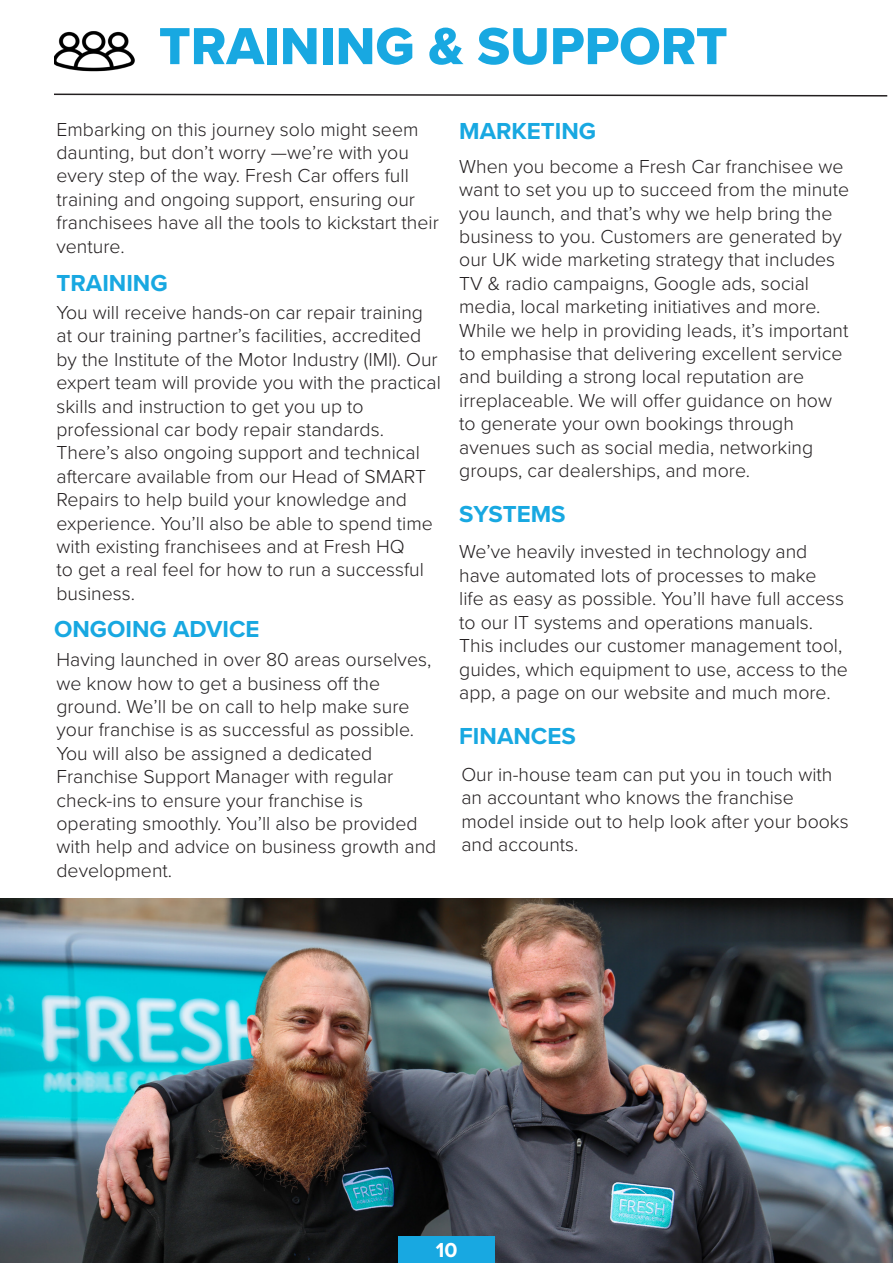
<style>
.page{position:relative;width:893px;height:1263px;background:#fff}
.page>*{position:absolute;margin:0;border:0;box-sizing:border-box;transform-origin:0 0}
.t1{font:54px "Proxima Nova Extrabld";color:#18a8e1}
.t2{font:700 24px "Proxima Nova";color:#18a8e1}
.t3{font:700 21px "Proxima Nova";color:#fff}
.t4{font:300 19.5px/23.4px "Proxima Nova";color:#231f20}
</style>
<div class="page">
<svg style="left:146px;top:93px;width:742px;height:4px"></svg>
<img style="left:0;top:899px;width:893px;height:364px">
<img style="left:54px;top:31px;width:92px;height:65px">
<div style="left:398px;top:1236px;width:97px;height:27px;background:#18a8e1"></div>
<p class="t1" style="left:159px;top:6px;width:570px">TRAINING &amp; SUPPORT</p>
<p class="t4" style="left:57px;top:116px;width:384px">Embarking on this journey solo might seem daunting, but don’t worry —we’re with you every step of the way. Fresh Car offers full training and ongoing support, ensuring our franchisees have all the tools to kickstart their venture.</p>
<p class="t2" style="left:57px;top:265px;width:113px">TRAINING</p>
<p class="t4" style="left:57px;top:300px;width:386px">You will receive hands-on car repair training at our training partner’s facilities, accredited by the Institute of the Motor Industry (IMI). Our expert team will provide you with the practical skills and instruction to get you up to</p>
<p class="t4" style="left:57px;top:417px;width:378px">professional car body repair standards.<br>There’s also ongoing support and technical aftercare available from our Head of SMART Repairs to help build your knowledge and experience. You’ll also be able to spend time with existing franchisees and at Fresh HQ<br>to get a real feel for how to run a successful business.</p>
<p class="t2" style="left:54px;top:611px;width:207px">ONGOING ADVICE</p>
<p class="t4" style="left:57px;top:647px;width:376px">Having launched in over 80 areas ourselves, we know how to get a business off the ground. We’ll be on call to help make sure your franchise is as successful as possible.<br>You will also be assigned a dedicated</p>
<p class="t4" style="left:57px;top:764px;width:338px">Franchise Support Manager with regular check-ins to ensure your franchise is</p>
<p class="t4" style="left:57px;top:811px;width:381px">operating smoothly. You’ll also be provided with help and advice on business growth and development.</p>
<p class="t2" style="left:459px;top:113px;width:138px">MARKETING</p>
<p class="t4" style="left:459px;top:153px;width:391px">When you become a Fresh Car franchisee we want to set you up to succeed from the minute you launch, and that’s why we help bring the business to you. Customers are generated by our UK wide marketing strategy that includes TV &amp; radio campaigns, Google ads, social</p>
<p class="t4" style="left:459px;top:294px;width:363px">media, local marketing initiatives and more.</p>
<p class="t4" style="left:459px;top:317px;width:391px">While we help in providing leads, it’s important to emphasise that delivering excellent service and building a strong local reputation are</p>
<p class="t4" style="left:459px;top:387px;width:374px">irreplaceable. We will offer guidance on how to generate your own bookings through avenues such as social media, networking groups, car dealerships, and more.</p>
<p class="t2" style="left:459px;top:496px;width:108px">SYSTEMS</p>
<p class="t4" style="left:459px;top:539px;width:390px">We’ve heavily invested in technology and have automated lots of processes to make<br>life as easy as possible. You’ll have full access to our IT systems and operations manuals.<br>This includes our customer management tool, guides, which equipment to use, access to the app, a page on our website and much more.</p>
<p class="t2" style="left:459px;top:718px;width:118px">FINANCES</p>
<p class="t4" style="left:461px;top:762px;width:373px">Our in-house team can put you in touch with an accountant who knows the franchise</p>
<p class="t4" style="left:461px;top:808px;width:389px">model inside out to help look after your books and accounts.</p>
<p class="t3" style="left:436px;top:1234px;width:23px">10</p>
</div>
